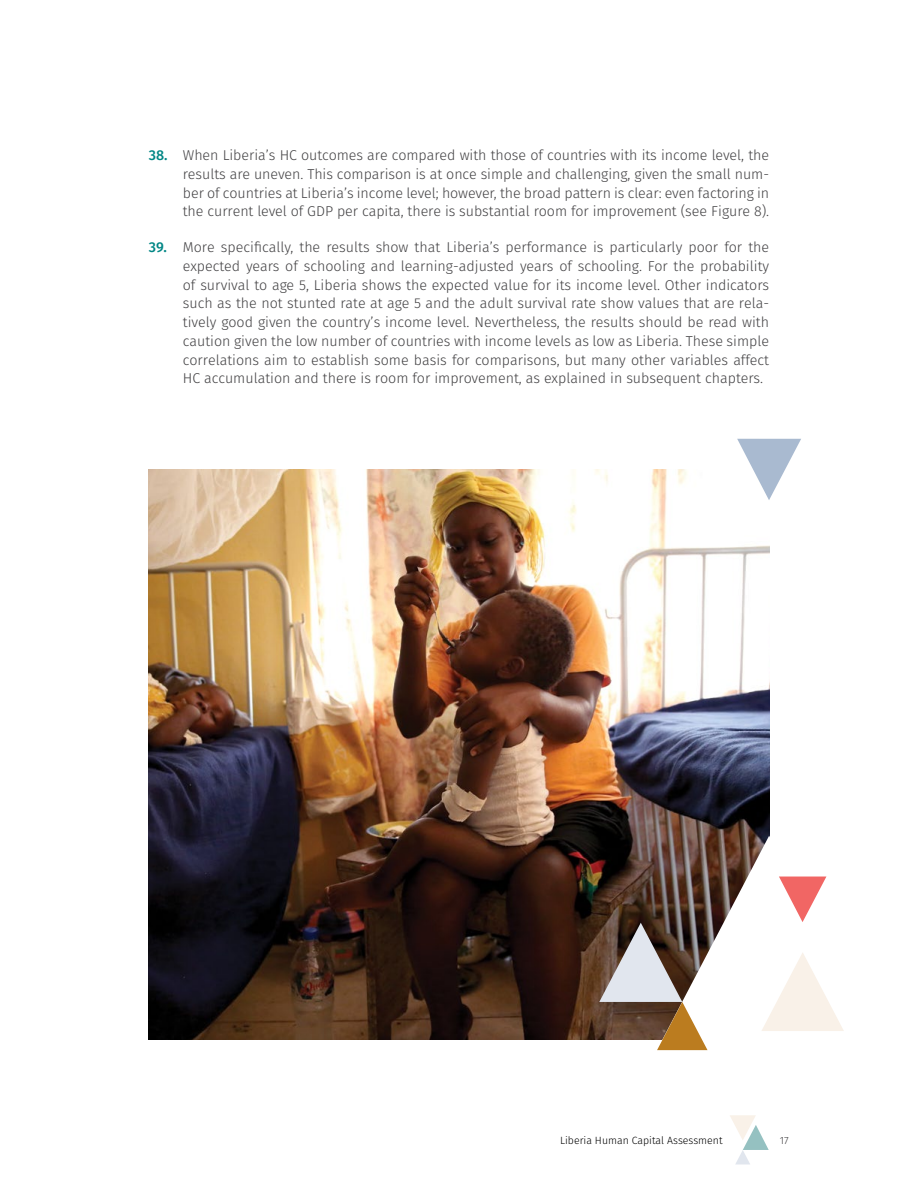
<style>
.page{position:relative;width:918px;height:1188px;background:#fff}
.page>*{position:absolute;margin:0;border:0;box-sizing:border-box;transform-origin:0 0}
.t1{font:300 14.25px/18.8px "Fira Sans";letter-spacing:-.005em;color:#414042;text-align:justify}
.t2{font:300 10.5px "Fira Sans";color:#000}
.t3{font:300 10.5px "Fira Sans";color:#414042}
.s1{font-weight:500;color:#008685}
</style>
<div class="page">
<svg style="left:730px;top:1115px;width:39px;height:49px"></svg>
<img style="left:149px;top:470px;width:620px;height:569px">
<svg style="left:646px;top:836px;width:181px;height:215px"></svg>
<svg style="left:779px;top:877px;width:47px;height:45px"></svg>
<svg style="left:737px;top:439px;width:64px;height:61px"></svg>
<svg style="left:761px;top:952px;width:83px;height:79px"></svg>
<svg style="left:599px;top:923px;width:109px;height:127px;background:#948375"></svg>
<p class="t1" style="left:183px;top:147px;width:588px;text-indent:-34px"><span class="s1">38.</span> When Liberia’s HC outcomes are compared with those of countries with its income level, the results are uneven. This comparison is at once simple and challenging, given the small num&shy;ber of countries at Liberia’s income level; however, the broad pattern is clear: even factoring in the current level of GDP per capita, there is substantial room for improvement (see Figure 8).</p>
<p class="t1" style="left:183px;top:239px;width:588px;text-indent:-34px"><span class="s1">39.</span> More specifically, the results show that Liberia’s performance is particularly poor for the expected years of schooling and learning-adjusted years of schooling. For the probability of survival to age 5, Liberia shows the expected value for its income level. Other indicators such as the not stunted rate at age 5 and the adult survival rate show values that are rela&shy;tively good given the country’s income level. Nevertheless, the results should be read with caution given the low number of countries with income levels as low as Liberia. These simple correlations aim to establish some basis for comparisons, but many other variables affect HC accumulation and there is room for improvement, as explained in subsequent chapters.</p>
<p class="t2" style="left:560px;top:1133px;width:164px">Liberia Human Capital Assessment</p>
<p class="t3" style="left:780px;top:1133px;width:10px">17</p>
</div>
